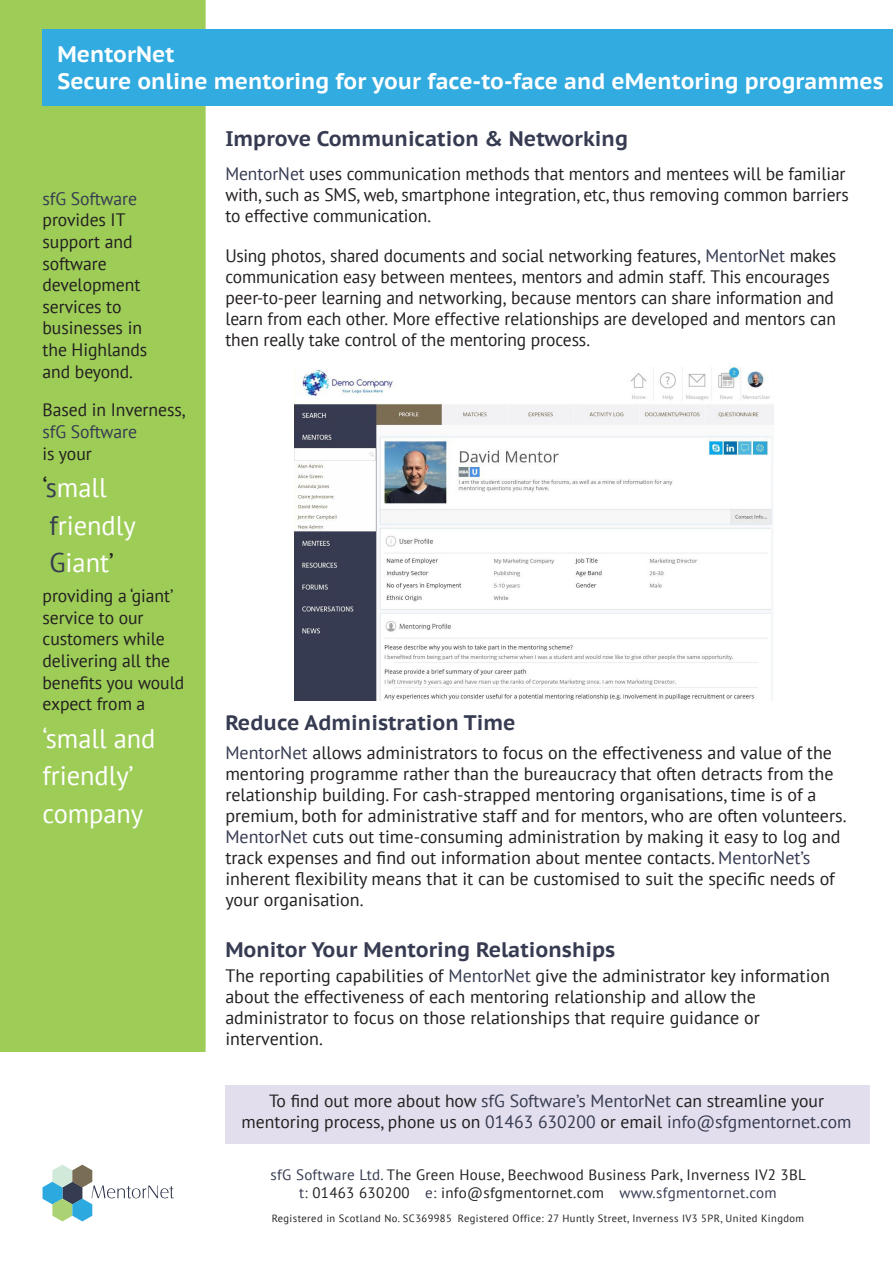
<style>
.page{position:relative;width:893px;height:1263px;background:#fff}
.page>*{position:absolute;margin:0;border:0;box-sizing:border-box;transform-origin:0 0}
.Paragraph_Style_1{font:27px/37.5px "PT Sans";letter-spacing:-.005em;color:#fff}
.t1{font:700 22.35px "PT Sans Caption";color:#fff}
.Heading{font:700 21px "PT Sans Caption";color:#363b51}
.sfg_heading{font:700 21px "PT Sans Caption";color:#363b51}
.Heading-2{font:18px/21px "PT Sans";color:#231f20}
.Paragraph_Style_1-2{font:18px/21.6px "PT Sans";letter-spacing:-.005em;color:#231f20}
.Paragraph_Style_1-3{font:17.7px/21.1px "PT Sans";color:#231f20;text-align:center}
.t2{font:15px "PT Sans";letter-spacing:.02em;color:#231f20}
.t3{font:10.5px "PT Sans";letter-spacing:.04em;color:#231f20}
.s1{color:#363b51}
.s2{color:#231f20}
</style>
<div class="page">
<div style="left:0;top:0;width:206px;height:1052px;background:#9dcc57"></div>
<div style="left:43px;top:29px;width:850px;height:77px;background:#32abe0"></div>
<svg style="left:43px;top:1164px;width:131px;height:57px"></svg>
<div style="left:225px;top:1085px;width:644px;height:58px;background:#e3deed"></div>
<img style="left:294px;top:366px;width:479px;height:334px">
<p class="t1" style="left:57px;top:39px;width:118px">MentorNet</p>
<p class="t1" style="left:57px;top:66px;width:828px">Secure online mentoring for your face-to-face and eMentoring programmes</p>
<p class="Paragraph_Style_1-2" style="left:43px;top:187px;width:106px"><span class="s1">sfG Software </span>provides IT support and software development services to businesses in the Highlands and beyond.</p>
<p class="Paragraph_Style_1-2" style="left:43px;top:399px;width:145px">Based in Inverness, <span class="s1">sfG Software<br></span>is your</p>
<p class="Paragraph_Style_1" style="left:43px;top:468px;width:95px"><span class="s2">‘</span><span class="s1">s</span>mall <span class="s1">f</span>riendly<br><span class="s1">G</span>iant<span class="s2">’</span></p>
<p class="Paragraph_Style_1-2" style="left:43px;top:585px;width:143px">providing a ‘giant’ service to our customers while delivering all the benefits you would expect from a</p>
<p class="Paragraph_Style_1" style="left:43px;top:719px;width:114px">‘small and friendly’ company</p>
<p class="sfg_heading" style="left:225px;top:125px;width:404px">Improve Communication &amp; Networking</p>
<p class="Heading-2" style="left:225px;top:163px;width:625px"><span class="s1">MentorNet</span> uses communication methods that mentors and mentees will be familiar with, such as SMS, web, smartphone integration, etc, thus removing common barriers to effective communication.</p>
<p class="Heading-2" style="left:225px;top:245px;width:612px">Using photos, shared documents and social networking features, <span class="s1">MentorNet</span> makes communication easy between mentees, mentors and admin staff. This encourages peer-to-peer learning and networking, because mentors can share information and learn from each other. More effective relationships are developed and mentors can then really take control of the mentoring process.</p>
<p class="Heading" style="left:225px;top:708px;width:292px">Reduce Administration Time</p>
<p class="Heading-2" style="left:225px;top:742px;width:623px"><span class="s1">MentorNet</span> allows administrators to focus on the effectiveness and value of the mentoring programme rather than the bureaucracy that often detracts from the relationship building. For cash-strapped mentoring organisations, time is of a premium, both for administrative staff and for mentors, who are often volunteers.<br><span class="s1">MentorNet</span> cuts out time-consuming administration by making it easy to log and track expenses and find out information about mentee contacts. <span class="s1">MentorNet’s </span>inherent flexibility means that it can be customised to suit the specific needs of your organisation.</p>
<p class="Heading" style="left:225px;top:936px;width:391px">Monitor Your Mentoring Relationships</p>
<p class="Heading-2" style="left:225px;top:965px;width:606px">The reporting capabilities of <span class="s1">MentorNet</span> give the administrator key information about the effectiveness of each mentoring relationship and allow the administrator to focus on those relationships that require guidance or intervention.</p>
<p class="Paragraph_Style_1-3" style="left:242px;top:1090px;width:611px">To find out more about how <span class="s1">sfG Software’s MentorNet</span> can streamline your mentoring process, phone us on <span class="s1">01463 630200</span> or email <span class="s1">info@sfgmentornet.com</span></p>
<p class="t2" style="left:271px;top:1165px;width:537px"><span class="s1">sfG Software Ltd.</span> The Green House, Beechwood Business Park, Inverness IV2 3BL</p>
<p class="t2" style="left:299px;top:1183px;width:479px"><span class="s1">t:</span> 01463 630200 <span class="s1">e:</span> info@sfgmentornet.com <span class="s1">www.sfgmentornet.com</span></p>
<p class="t3" style="left:272px;top:1211px;width:534px">Registered in Scotland No. SC369985 Registered Office: 27 Huntly Street, Inverness IV3 5PR, United Kingdom</p>
</div>
